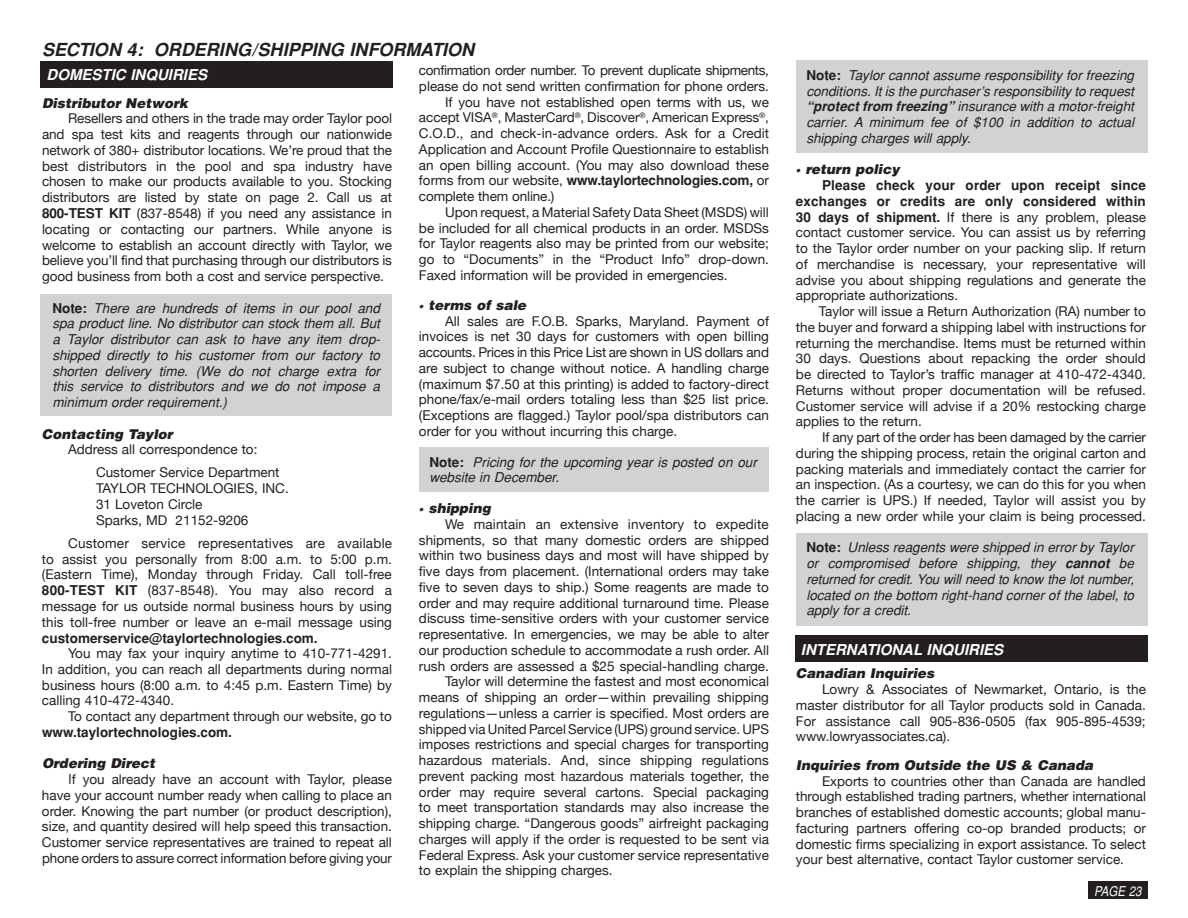
<style>
.page{position:relative;width:1188px;height:918px;background:#fff}
.page>*{position:absolute;margin:0;border:0;box-sizing:border-box;transform-origin:0 0}
._4__Section_Heading{font:italic 700 18px "Helvetica";color:#231f20}
._5__Section_Subhead{font:italic 700 15px "Helvetica";color:#fff}
._10__Ordering_Shippi{font:13.5px/15.8px "Helvetica Neue";color:#231f20;text-align:justify}
._10__Ordering_Shippi-2{font:italic 13.5px/15.8px "Helvetica";color:#231f20;text-align:justify}
._10__Ordering_Shippi-3{font:italic 900 13.5px "Helvetica";color:#231f20}
._10__Ordering_Shippi-4{font:13.5px/15.8px "Helvetica Neue";letter-spacing:-.025em;color:#231f20}
.t1{font:italic 13.5px "Helvetica";color:#fff;scale:.85 1}
.s1{font-family:"Helvetica";font-weight:700}
.s2{font-weight:700;font-style:normal}
.s3{font-family:"Helvetica";font-stretch:condensed}
.s4{font-weight:700}
</style>
<div class="page">
<div style="left:1088px;top:882px;width:60px;height:17px;background:#231f20"></div>
<div style="left:40px;top:294px;width:352px;height:122px;background:#d1d2d4"></div>
<div style="left:796px;top:61px;width:352px;height:92px;background:#d1d2d4"></div>
<div style="left:796px;top:533px;width:352px;height:92px;background:#d1d2d4"></div>
<div style="left:419px;top:447px;width:350px;height:45px;background:#d1d2d4"></div>
<div style="left:40px;top:61px;width:353px;height:27px;background:#231f20"></div>
<div style="left:795px;top:635px;width:353px;height:27px;background:#231f20"></div>
<p class="_4__Section_Heading" style="left:42px;top:39px;width:434px">SECTION 4: ORDERING/SHIPPING INFORMATION</p>
<p class="_5__Section_Subhead" style="left:47px;top:66px;width:162px">DOMESTIC INQUIRIES</p>
<p class="_10__Ordering_Shippi-4" style="left:419px;top:63px;width:352px">confirmation order number. To prevent duplicate shipments, please do not send written confirmation for phone orders.</p>
<p class="_10__Ordering_Shippi" style="left:419px;top:95px;width:352px;text-indent:26px">If you have not established open terms with us, we accept VISA<sup>®</sup>, MasterCard<sup>®</sup>, Discover<sup>®</sup>, American Express<sup>®</sup>, C.O.D., and check-in-advance orders. Ask for a Credit Application and Account Profile Questionnaire to establish an open billing account. (You may also download these forms from our website, <span class="s1">www.taylortechnologies.com,</span> or complete them online.)</p>
<p class="_10__Ordering_Shippi" style="left:419px;top:205px;width:352px;text-indent:26px">Upon request, a Material Safety Data Sheet (MSDS) will be included for all chemical products in an order. MSDSs for Taylor reagents also may be printed from our website; go to “Documents” in the “Product Info” drop-down.<br>Faxed information will be provided in emergencies.</p>
<p class="_10__Ordering_Shippi-3" style="left:419px;top:296px;width:109px">· terms of sale</p>
<p class="_10__Ordering_Shippi" style="left:419px;top:314px;width:352px;text-indent:26px">All sales are F.O.B. Sparks, Maryland. Payment of invoices is net 30 days for customers with open billing accounts. Prices in this Price List are shown in US dollars and are subject to change without notice. A handling charge (maximum $7.50 at this printing) is added to factory-direct phone/fax/e-mail orders totaling less than $25 list price. (Exceptions are flagged.) Taylor pool/spa distributors can order for you without incurring this charge.</p>
<p class="_10__Ordering_Shippi-2" style="left:429px;top:454px;width:329px"><span class="s2">Note:</span> Pricing for the upcoming year is posted on our website in December.</p>
<p class="_10__Ordering_Shippi-3" style="left:419px;top:499px;width:73px">· shipping</p>
<p class="_10__Ordering_Shippi" style="left:419px;top:517px;width:352px;text-indent:26px">We maintain an extensive inventory to expedite shipments, so that many domestic orders are shipped within two business days and most will have shipped by five days from placement. (International orders may take five to seven days to ship.) Some reagents are made to order and may require additional turnaround time. Please discuss time-sensitive orders with your customer service representative. In emergencies, we may be able to alter our production schedule to accommodate a rush order. All rush orders are assessed a $25 special-handling charge.</p>
<p class="_10__Ordering_Shippi" style="left:419px;top:674px;width:352px;text-indent:26px">Taylor will determine the fastest and most economical means of shipping an order—within prevailing shipping regulations—unless a carrier is specified. Most orders are shipped via United Parcel Service (UPS) ground service. UPS imposes restrictions and special charges for transporting hazardous materials. And, since shipping regulations prevent packing most hazardous materials together, the order may require several cartons. Special packaging to meet transportation standards may also increase the shipping charge. “Dangerous goods” airfreight packaging charges will apply if the order is requested to be sent via Federal Express. Ask your customer service representative to explain the shipping charges.</p>
<p class="_10__Ordering_Shippi-3" style="left:42px;top:94px;width:148px">Distributor Network</p>
<p class="_10__Ordering_Shippi" style="left:42px;top:112px;width:352px;text-indent:26px">Resellers and others in the trade may order Taylor pool and spa test kits and reagents through our nationwide network of 380+ distributor locations. We’re proud that the best distributors in the pool and spa industry have chosen to make our products available to you. Stocking distributors are listed by state on page 2. Call us at <span class="s1">800-TEST KIT</span> (837-8548) if you need any assistance in locating or contacting our partners. While anyone is welcome to establish an account directly with Taylor, we believe you’ll find that purchasing through our distributors is good business from both a cost and service perspective.</p>
<p class="_10__Ordering_Shippi-2" style="left:52px;top:300px;width:329px"><span class="s2">Note:</span> There are hundreds of items in our pool and spa product line. No distributor can stock them all. But a Taylor distributor can ask to have any item drop&shy;shipped directly to his customer from our factory to shorten delivery time. (We do not charge extra for this service to distributors and we do not impose a minimum order requirement.)</p>
<p class="_10__Ordering_Shippi-3" style="left:42px;top:425px;width:132px">Contacting Taylor</p>
<p class="_10__Ordering_Shippi" style="left:68px;top:442px;width:191px">Address all correspondence to:</p>
<p class="_10__Ordering_Shippi" style="left:96px;top:466px;width:194px;text-align:left">Customer Service Department<br>TAYLOR TECHNOLOGIES, INC.<br>31 Loveton Circle<br>Sparks, MD 21152-9206</p>
<p class="_10__Ordering_Shippi" style="left:42px;top:536px;width:352px;text-indent:26px">Customer service representatives are available to assist you personally from 8:00 a.m. to 5:00 p.m. (Eastern Time), Monday through Friday. Call toll-free <span class="s1">800-TEST KIT</span> (837-8548). You may also record a message for us outside normal business hours by using this toll-free number or leave an e-mail message using <span class="s1">customerservice@taylortechnologies.com.</span></p>
<p class="_10__Ordering_Shippi" style="left:42px;top:646px;width:352px;text-indent:26px">You may fax your inquiry anytime to 410-771-4291.<br>In addition, you can reach all departments during normal business hours (8:00 a.m. to 4:45 p.m. Eastern Time) by calling 410-472-4340.</p>
<p class="_10__Ordering_Shippi" style="left:42px;top:709px;width:351px;text-indent:26px">To contact any department through our website, go to <span class="s1">www.taylortechnologies.com.</span></p>
<p class="_10__Ordering_Shippi-3" style="left:42px;top:755px;width:115px">Ordering Direct</p>
<p class="_10__Ordering_Shippi" style="left:42px;top:772px;width:352px;text-indent:26px"><span class="s3">I</span>f you already have an account with Taylor, please have your account number ready when calling to place an order. Knowing the part number (or product description), size, and quantity desired will help speed this transaction.<br>Customer service representatives are trained to repeat all</p>
<p class="_10__Ordering_Shippi" style="left:42px;top:851px;width:352px">phone orders to assure correct information before giving your</p>
<p class="_10__Ordering_Shippi-2" style="left:806px;top:67px;width:329px"><span class="s2">Note:</span> Taylor cannot assume responsibility for freezing conditions. It is the purchaser’s responsibility to request <span class="s4">“protect from freezing”</span> insurance with a motor-freight carrier. A minimum fee of $100 in addition to actual shipping charges will apply.</p>
<p class="_10__Ordering_Shippi-3" style="left:796px;top:161px;width:105px">· return policy</p>
<p class="_10__Ordering_Shippi" style="left:796px;top:178px;width:352px;text-indent:26px"><span class="s1">Please check your order upon receipt since exchanges or credits are only considered within 30 days of shipment.</span> If there is any problem, please contact customer service. You can assist us by referring to the Taylor order number on your packing slip. If return of merchandise is necessary, your representative will advise you about shipping regulations and generate the appropriate authorizations.</p>
<p class="_10__Ordering_Shippi" style="left:796px;top:304px;width:352px;text-indent:23px">Taylor will issue a Return Authorization (RA) number to the buyer and forward a shipping label with instructions for returning the merchandise. Items must be returned within 30 days. Questions about repacking the order should be directed to Taylor’s traffic manager at 410-472-4340.<br>Returns without proper documentation will be refused.<br>Customer service will advise if a 20% restocking charge applies to the return.</p>
<p class="_10__Ordering_Shippi" style="left:796px;top:430px;width:352px;text-indent:26px">If any part of the order has been damaged by the carrier during the shipping process, retain the original carton and packing materials and immediately contact the carrier for an inspection. (As a courtesy, we can do this for you when the carrier is UPS.) If needed, Taylor will assist you by placing a new order while your claim is being processed.</p>
<p class="_10__Ordering_Shippi-2" style="left:806px;top:540px;width:329px"><span class="s2">Note:</span> Unless reagents were shipped in error by Taylor or compromised before shipping, they <span class="s4">cannot</span> be returned for credit. You will need to know the lot number, located on the bottom right-hand corner of the label, to apply for a credit.</p>
<p class="_5__Section_Subhead" style="left:801px;top:641px;width:204px">INTERNATIONAL INQUIRIES</p>
<p class="_10__Ordering_Shippi-3" style="left:796px;top:665px;width:140px">Canadian Inquiries</p>
<p class="_10__Ordering_Shippi" style="left:796px;top:682px;width:352px;text-indent:26px">Lowry &amp; Associates of Newmarket, Ontario, is the master distributor for all Taylor products sold in Canada.<br>For assistance call 905-836-0505 (fax 905-895-4539; www.lowryassociates.ca).</p>
<p class="_10__Ordering_Shippi-3" style="left:796px;top:756px;width:299px">Inquiries from Outside the US &amp; Canada</p>
<p class="_10__Ordering_Shippi" style="left:796px;top:774px;width:352px;text-indent:26px">Exports to countries other than Canada are handled through established trading partners, whether international branches of established domestic accounts; global manu&shy;facturing partners offering co-op branded products; or domestic firms specializing in export assistance. To select your best alternative, contact Taylor customer service.</p>
<p class="t1" style="left:1094px;top:883px;width:57px">PAGE 23</p>
</div>
